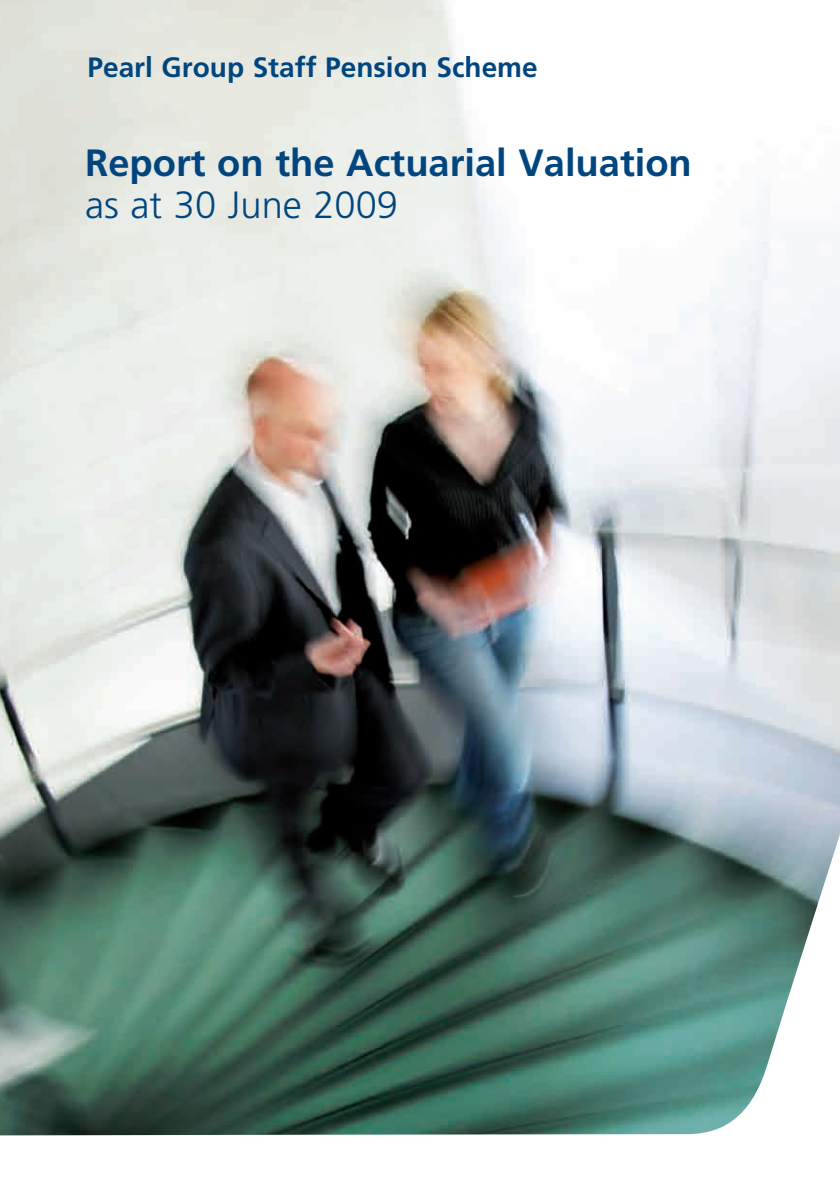
<style>
.page{position:relative;width:840px;height:1191px;background:#fff}
.page>*{position:absolute;margin:0;border:0;box-sizing:border-box;transform-origin:0 0}
.t1{font:700 38px "Frutiger";color:#01457f}
.t2{font:300 38px "Frutiger";color:#01457f}
.t3{font:700 28px "Frutiger";color:#01457f}
</style>
<div class="page">
<img style="left:0;top:0;width:839px;height:741px">
<svg style="left:0;top:741px;width:839px;height:395px"></svg>
<p class="t3" style="left:87px;top:51px;width:451px">Pearl Group Staff Pension Scheme</p>
<p class="t1" style="left:85px;top:140px;width:608px">Report on the Actuarial Valuation</p>
<p class="t2" style="left:85px;top:183px;width:314px">as at 30 June 2009</p>
</div>
